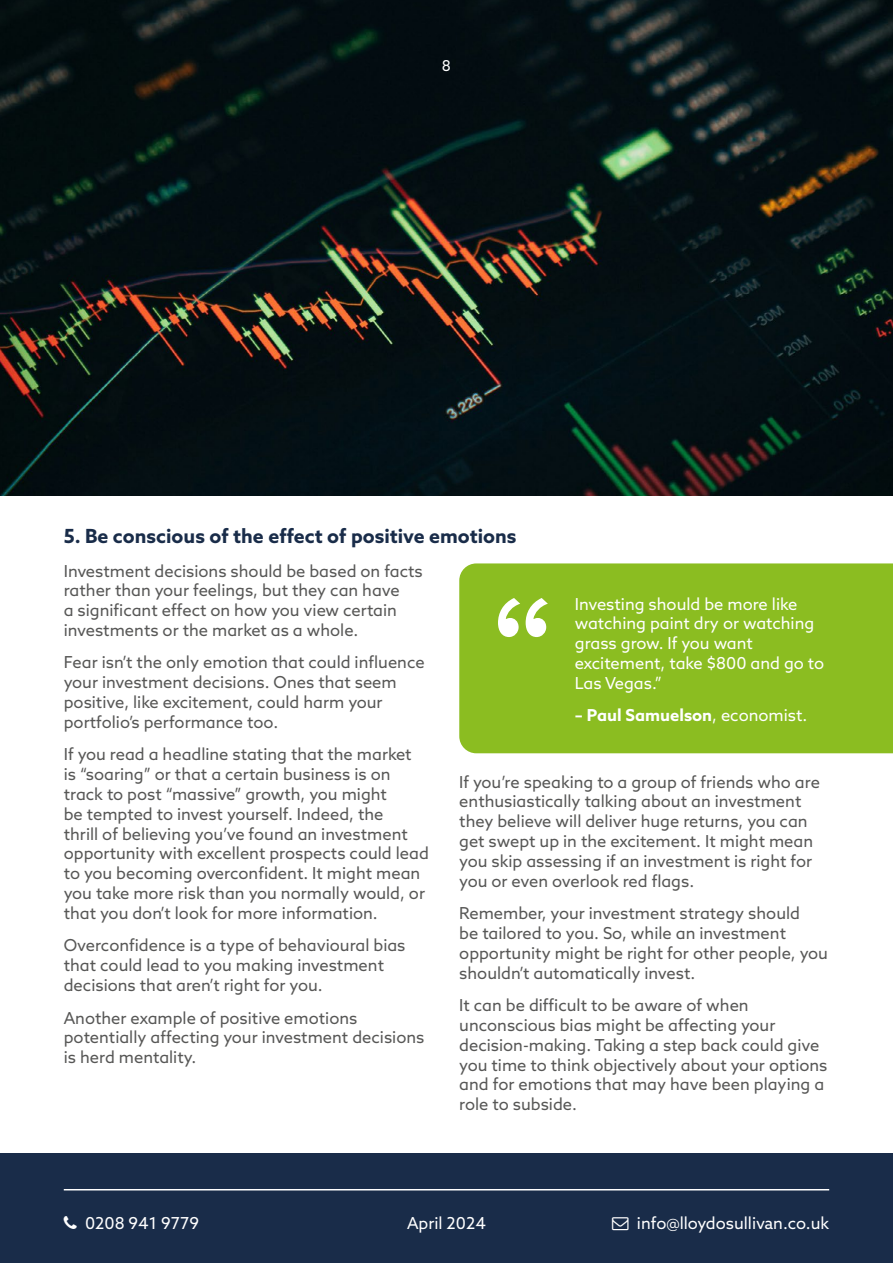
<style>
.page{position:relative;width:893px;height:1263px;background:#fff}
.page>*{position:absolute;margin:0;border:0;box-sizing:border-box;transform-origin:0 0}
.t1{font:147px "Work Sans";color:#fff}
.t2{font:700 19.5px "Azo Sans";color:#192c49}
.t3{font:16.5px/19.8px "Azo Sans";color:#575756}
.t4{font:16.5px/19.8px "Azo Sans";color:#fff}
.t5{font:700 16.5px "Azo Sans";color:#fff}
.t6{font:15px "Azo Sans";color:#fff}
.s1{font-weight:400}
</style>
<div class="page">
<div style="left:0;top:1153px;width:893px;height:110px;background:#192c49"></div>
<hr style="left:64px;top:1189px;width:765px;height:1px;background:#fff">
<img style="left:0;top:0;width:893px;height:495px">
<div style="left:459px;top:563px;width:434px;height:190px;background:#8bbd21"></div>
<p class="t6" style="left:442px;top:56px;width:11px">8</p>
<p class="t2" style="left:64px;top:523px;width:454px">5. Be conscious of the effect of positive emotions</p>
<p class="t3" style="left:64px;top:560px;width:361px">Investment decisions should be based on facts rather than your feelings, but they can have<br>a significant effect on how you view certain investments or the market as a whole.</p>
<p class="t3" style="left:64px;top:652px;width:362px">Fear isn’t the only emotion that could influence your investment decisions. Ones that seem positive, like excitement, could harm your portfolio’s performance too.</p>
<p class="t3" style="left:64px;top:744px;width:367px">If you read a headline stating that the market<br>is “soaring” or that a certain business is on track to post “massive” growth, you might<br>be tempted to invest yourself. Indeed, the<br>thrill of believing you’ve found an investment opportunity with excellent prospects could lead to you becoming overconfident. It might mean you take more risk than you normally would, or that you don’t look for more information.</p>
<p class="t3" style="left:64px;top:935px;width:343px">Overconfidence is a type of behavioural bias that could lead to you making investment decisions that aren’t right for you.</p>
<p class="t3" style="left:64px;top:1007px;width:362px">Another example of positive emotions potentially affecting your investment decisions is herd mentality.</p>
<p class="t4" style="left:575px;top:594px;width:251px">Investing should be more like watching paint dry or watching grass grow. If you want excitement, take $800 and go to<br>Las Vegas.”</p>
<h1 class="t1" style="left:490px;top:564px;width:67px">“</h1>
<p class="t5" style="left:575px;top:704px;width:234px">– Paul Samuelson<span class="s1">, economist.</span></p>
<p class="t3" style="left:459px;top:772px;width:362px">If you’re speaking to a group of friends who are enthusiastically talking about an investment they believe will deliver huge returns, you can get swept up in the excitement. It might mean you skip assessing if an investment is right for you or even overlook red flags.</p>
<p class="t3" style="left:459px;top:903px;width:370px">Remember, your investment strategy should<br>be tailored to you. So, while an investment opportunity might be right for other people, you shouldn’t automatically invest.</p>
<p class="t3" style="left:459px;top:995px;width:370px">It can be difficult to be aware of when unconscious bias might be affecting your decision-making. Taking a step back could give you time to think objectively about your options and for emotions that may have been playing a role to subside.</p>
<p class="t4" style="left:85px;top:1213px;width:115px">0208 941 9779</p>
<p class="t4" style="left:637px;top:1213px;width:194px">info@lloydosullivan.co.uk</p>
<p class="t4" style="left:407px;top:1213px;width:80px">April 2024</p>
</div>
